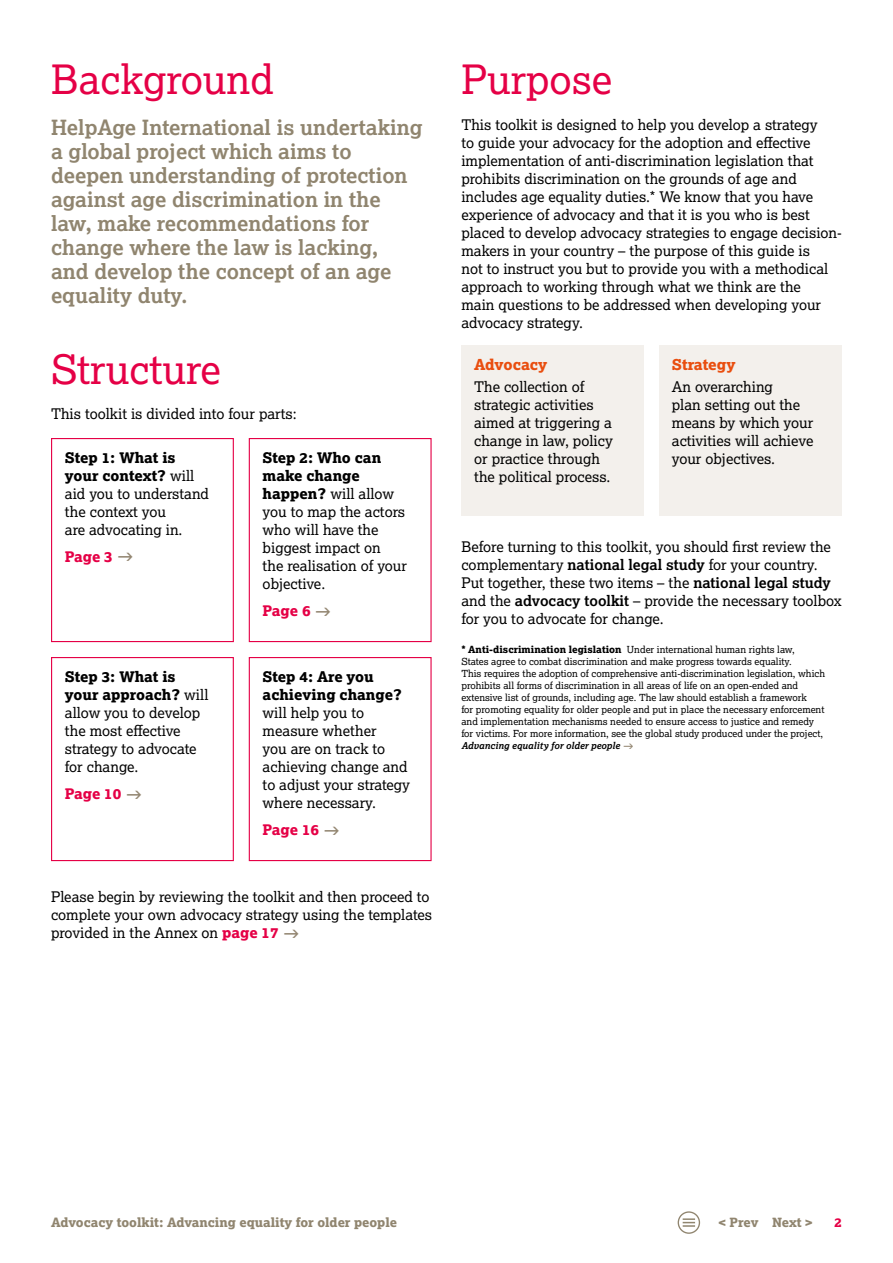
<style>
.page{position:relative;width:893px;height:1263px;background:#fff}
.page>*{position:absolute;margin:0;border:0;box-sizing:border-box;transform-origin:0 0}
.t1{font:40.5px "Lexia";color:#e50046}
.t2{font:700 21px/24px "Lexia";color:#90856f}
.t3{font:15px "Lexia X Bold";color:#e94e0f}
.t4{font:14.7px/18px "Lexia";color:#000}
.t5{font:14.7px/18px "Lexia X Bold";color:#000}
.t6{font:14.7px "Lexia X Bold";letter-spacing:-.01em;color:#e50046}
.t7{font:12.75px "Lexia X Bold";color:#90856f}
.t8{font:12.75px "Lexia X Bold";color:#e50046}
.t9{font:9.75px/12px "Lexia";color:#000}
.t10{font:italic 700 9.45px "Lexia";color:#000}
.s1{font-family:"Lexia"}
.s2{font-family:"Lexia X Bold"}
.s3{font-family:"Lexia X Bold";color:#e50046}
.s4{font-weight:700}
</style>
<div class="page">
<div style="left:659px;top:346px;width:183px;height:170px;background:#f3f0ec"></div>
<div style="left:461px;top:346px;width:183px;height:170px;background:#f3f0ec"></div>
<div style="left:678px;top:1211px;width:22px;height:23px;border:1px solid #90856f;border-radius:50%"></div>
<svg style="left:683px;top:1218px;width:12px;height:9px"></svg>
<div style="left:51px;top:438px;width:183px;height:204px;border:1px solid #e50046"></div>
<div style="left:249px;top:438px;width:183px;height:204px;border:1px solid #e50046"></div>
<div style="left:51px;top:657px;width:183px;height:204px;border:1px solid #e50046"></div>
<div style="left:249px;top:657px;width:183px;height:204px;border:1px solid #e50046"></div>
<h1 class="t1" style="left:51px;top:54px;width:224px">Background</h1>
<p class="t2" style="left:51px;top:115px;width:373px">HelpAge International is undertaking a global project which aims to deepen understanding of protection against age discrimination in the law, make recommendations for change where the law is lacking,<br>and develop the concept of an age equality duty.</p>
<h1 class="t1" style="left:51px;top:343px;width:171px">Structure</h1>
<p class="t4" style="left:51px;top:405px;width:247px">This toolkit is divided into four parts:</p>
<p class="t5" style="left:65px;top:448px;width:131px">Step 1: What is your context? <span class="s1">will</span></p>
<p class="t4" style="left:65px;top:484px;width:146px">aid you to understand the context you<br>are advocating in.</p>
<p class="t6" style="left:65px;top:547px;width:49px">Page 3</p>
<p class="t5" style="left:65px;top:667px;width:145px">Step 3: What is your approach? <span class="s1">will</span></p>
<p class="t4" style="left:65px;top:703px;width:137px">allow you to develop the most effective strategy to advocate for change.</p>
<p class="t6" style="left:65px;top:784px;width:58px">Page 10</p>
<p class="t5" style="left:263px;top:448px;width:120px">Step 2: Who can make change</p>
<p class="t4" style="left:263px;top:484px;width:146px"><span class="s2">happen?</span> will allow you to map the actors who will have the biggest impact on<br>the realisation of your objective.</p>
<p class="t6" style="left:263px;top:601px;width:49px">Page 6</p>
<p class="t5" style="left:263px;top:667px;width:141px">Step 4: Are you achieving change?</p>
<p class="t4" style="left:263px;top:703px;width:149px">will help you to measure whether<br>you are on track to achieving change and to adjust your strategy where necessary.</p>
<p class="t6" style="left:263px;top:820px;width:58px">Page 16</p>
<p class="t4" style="left:51px;top:887px;width:382px">Please begin by reviewing the toolkit and then proceed to complete your own advocacy strategy using the templates provided in the Annex on <span class="s3">page 17</span></p>
<h1 class="t1" style="left:461px;top:54px;width:153px">Purpose</h1>
<p class="t4" style="left:461px;top:115px;width:382px">This toolkit is designed to help you develop a strategy<br>to guide your advocacy for the adoption and effective implementation of anti-discrimination legislation that prohibits discrimination on the grounds of age and includes age equality duties.* We know that you have experience of advocacy and that it is you who is best placed to develop advocacy strategies to engage decision&shy;makers in your country – the purpose of this guide is<br>not to instruct you but to provide you with a methodical approach to working through what we think are the<br>main questions to be addressed when developing your advocacy strategy.</p>
<p class="t3" style="left:474px;top:355px;width:75px">Advocacy</p>
<p class="t4" style="left:474px;top:378px;width:140px">The collection of strategic activities aimed at triggering a change in law, policy or practice through the political process.</p>
<p class="t3" style="left:672px;top:355px;width:65px">Strategy</p>
<p class="t4" style="left:672px;top:378px;width:143px">An overarching<br>plan setting out the means by which your activities will achieve your objectives.</p>
<p class="t4" style="left:461px;top:537px;width:382px">Before turning to this toolkit, you should first review the complementary <span class="s4">national legal study</span> for your country.<br>Put together, these two items – the <span class="s4">national legal study </span>and the <span class="s4">advocacy toolkit</span> – provide the necessary toolbox for you to advocate for change.</p>
<p class="t9" style="left:461px;top:643px;width:365px"><span class="s2">* Anti-discrimination legislation</span> Under international human rights law,<br>States agree to combat discrimination and make progress towards equality.<br>This requires the adoption of comprehensive anti-discrimination legislation, which prohibits all forms of discrimination in all areas of life on an open-ended and extensive list of grounds, including age. The law should establish a framework<br>for promoting equality for older people and put in place the necessary enforcement and implementation mechanisms needed to ensure access to justice and remedy for victims. For more information, see the global study produced under the project,</p>
<p class="t10" style="left:461px;top:740px;width:160px">Advancing equality for older people</p>
<p class="t7" style="left:51px;top:1214px;width:348px">Advocacy toolkit: Advancing equality for older people</p>
<p class="t7" style="left:719px;top:1214px;width:96px">&lt; Prev Next &gt;</p>
<p class="t8" style="left:834px;top:1214px;width:9px">2</p>
</div>
